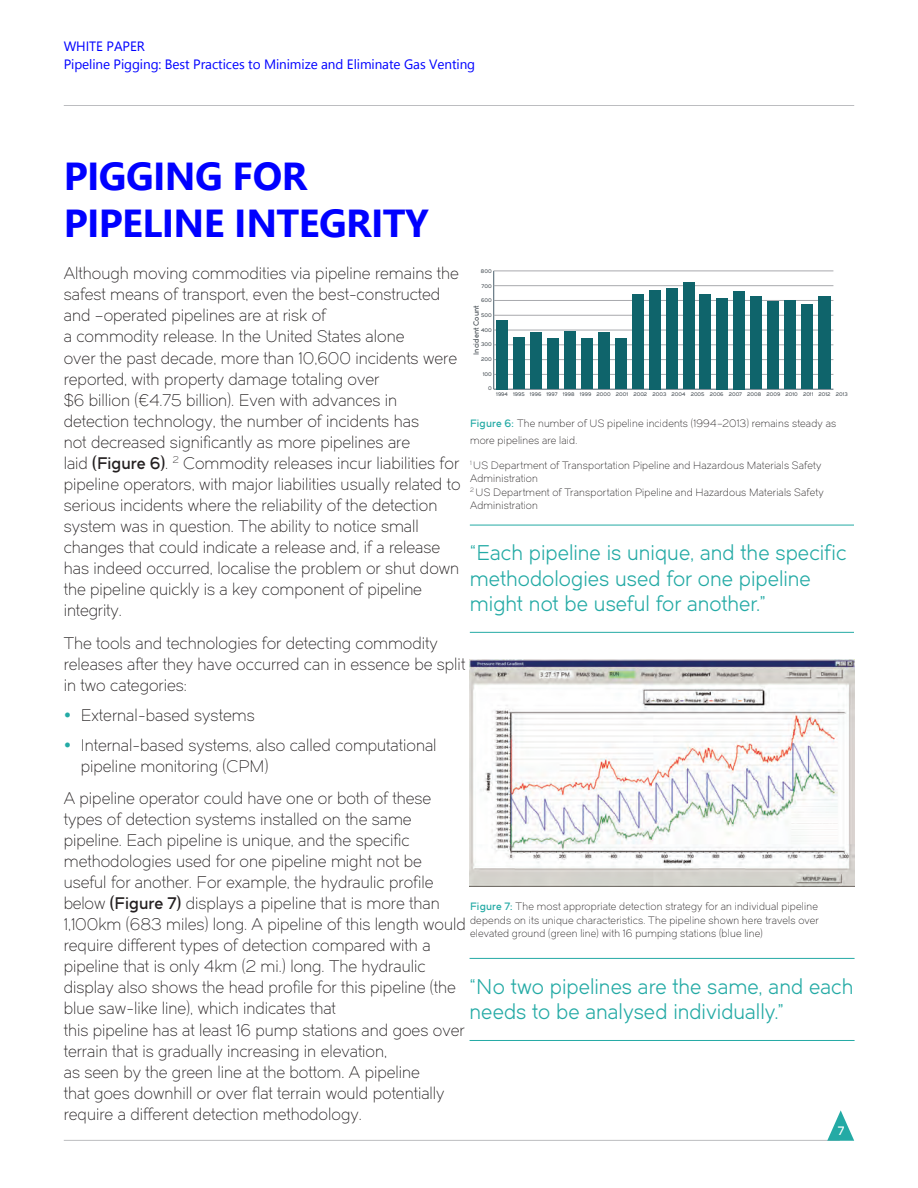
<style>
.page{position:relative;width:918px;height:1188px;background:#fff}
.page>*{position:absolute;margin:0;border:0;box-sizing:border-box;transform-origin:0 0}
.H2_-_Section_Title{font:700 39px/46.8px "Leelawadee UI";letter-spacing:-.015em;color:#00f}
.Short_Callout{font:21px/25.2px "Dual 400";color:#24aaa5}
.H2_-_Section_Title-2{font:16.5px/21px "Dual 300";color:#231f20}
.t1{font:13.5px/17.7px "Leelawadee UI";letter-spacing:-.005em;color:#00f}
.t2{font:12px "Dual 600";color:#fff}
.Body_Copy{font:10.5px/13.5px "Dual 300";letter-spacing:.015em;color:#231f20}
.t3{font:7.35px "Dual 600";color:#4d545a}
.t4{font:5.25px "Dual 600";color:#4d545a}
.t5{font:5.1px "Dual 600";color:#4d545a}
.s1{font-family:"Dual 600"}
.s2{font-family:"Dual 600";color:#24aaa5}
</style>
<div class="page">
<hr style="left:64px;top:1140px;width:776px;height:1px;background:#bcbdc0">
<svg style="left:827px;top:1110px;width:27px;height:31px"></svg>
<hr style="left:64px;top:105px;width:790px;height:1px;background:#bcbdc0">
<hr style="left:493px;top:271px;width:1px;height:118px;background:#485e6b">
<hr style="left:494px;top:389px;width:339px;height:1px;background:#485e6b">
<hr style="left:494px;top:374px;width:339px;height:1px;background:#a8a9ad">
<hr style="left:494px;top:359px;width:339px;height:1px;background:#a8a9ad">
<hr style="left:494px;top:345px;width:339px;height:1px;background:#a8a9ad">
<hr style="left:494px;top:330px;width:339px;height:1px;background:#a8a9ad">
<hr style="left:494px;top:315px;width:339px;height:1px;background:#a8a9ad">
<hr style="left:494px;top:300px;width:339px;height:1px;background:#a8a9ad">
<hr style="left:494px;top:285px;width:339px;height:1px;background:#a8a9ad">
<hr style="left:494px;top:271px;width:339px;height:1px;background:#a8a9ad">
<div style="left:496px;top:320px;width:12px;height:69px;background:#0f646b"></div>
<div style="left:513px;top:337px;width:12px;height:52px;background:#0f646b"></div>
<div style="left:530px;top:333px;width:12px;height:56px;background:#0f646b"></div>
<div style="left:547px;top:338px;width:12px;height:51px;background:#0f646b"></div>
<div style="left:564px;top:331px;width:12px;height:58px;background:#0f646b"></div>
<div style="left:581px;top:338px;width:12px;height:51px;background:#0f646b"></div>
<div style="left:598px;top:333px;width:12px;height:56px;background:#0f646b"></div>
<div style="left:615px;top:338px;width:12px;height:51px;background:#0f646b"></div>
<div style="left:632px;top:294px;width:12px;height:95px;background:#0f646b"></div>
<div style="left:649px;top:290px;width:12px;height:99px;background:#0f646b"></div>
<div style="left:666px;top:288px;width:11px;height:101px;background:#0f646b"></div>
<div style="left:683px;top:282px;width:11px;height:107px;background:#0f646b"></div>
<div style="left:700px;top:294px;width:11px;height:95px;background:#0f646b"></div>
<div style="left:716px;top:298px;width:12px;height:91px;background:#0f646b"></div>
<div style="left:733px;top:291px;width:12px;height:98px;background:#0f646b"></div>
<div style="left:818px;top:297px;width:13px;height:92px;background:#0f646b"></div>
<div style="left:750px;top:297px;width:12px;height:92px;background:#0f646b"></div>
<div style="left:767px;top:302px;width:12px;height:87px;background:#0f646b"></div>
<div style="left:784px;top:300px;width:12px;height:89px;background:#0f646b"></div>
<div style="left:801px;top:305px;width:12px;height:84px;background:#0f646b"></div>
<hr style="left:470px;top:525px;width:384px;height:1px;background:#24aaa5">
<hr style="left:470px;top:632px;width:384px;height:1px;background:#24aaa5">
<img style="left:470px;top:660px;width:385px;height:226px">
<hr style="left:470px;top:958px;width:385px;height:1px;background:#24aaa5">
<hr style="left:470px;top:1040px;width:385px;height:1px;background:#24aaa5">
<p class="t1" style="left:64px;top:37px;width:413px">WHITE PAPER<br>Pipeline Pigging: Best Practices to Minimize and Eliminate Gas Venting</p>
<p class="H2_-_Section_Title" style="left:64px;top:151px;width:367px">PIGGING FOR<br>PIPELINE INTEGRITY</p>
<p class="H2_-_Section_Title-2" style="left:64px;top:263px;width:398px">Although moving commodities via pipeline remains the safest means of transport, even the best-constructed and –operated pipelines are at risk of<br>a commodity release. In the United States alone<br>over the past decade, more than 10,600 incidents were reported, with property damage totaling over<br>$6 billion (€4.75 billion). Even with advances in detection technology, the number of incidents has<br>not decreased significantly as more pipelines are<br>laid <span class="s1">(Figure 6)</span>. <sup>2</sup> Commodity releases incur liabilities for pipeline operators, with major liabilities usually related to serious incidents where the reliability of the detection system was in question. The ability to notice small changes that could indicate a release and, if a release has indeed occurred, localise the problem or shut down the pipeline quickly is a key component of pipeline integrity.</p>
<p class="H2_-_Section_Title-2" style="left:64px;top:633px;width:403px">The tools and technologies for detecting commodity releases after they have occurred can in essence be split in two categories:</p>
<p class="H2_-_Section_Title-2" style="left:81px;top:701px;width:357px;line-height:29.5px">External-based systems<br>Internal-based systems, also called computational</p>
<p class="H2_-_Section_Title-2" style="left:64px;top:750px;width:369px;line-height:32.1px;text-indent:17px">pipeline monitoring (CPM)<br>A pipeline operator could have one or both of these</p>
<p class="H2_-_Section_Title-2" style="left:64px;top:809px;width:404px">types of detection systems installed on the same pipeline. Each pipeline is unique, and the specific methodologies used for one pipeline might not be useful for another. For example, the hydraulic profile below <span class="s1">(Figure 7)</span> displays a pipeline that is more than 1,100km (683 miles) long. A pipeline of this length would require different types of detection compared with a pipeline that is only 4km (2 mi.) long. The hydraulic display also shows the head profile for this pipeline (the blue saw-like line), which indicates that<br>this pipeline has at least 16 pump stations and goes over terrain that is gradually increasing in elevation,<br>as seen by the green line at the bottom. A pipeline<br>that goes downhill or over flat terrain would potentially require a different detection methodology.</p>
<p class="t4" style="left:481px;top:268px;width:12px">800</p>
<p class="t4" style="left:482px;top:283px;width:12px">700</p>
<p class="t4" style="left:481px;top:297px;width:12px">600</p>
<p class="t4" style="left:481px;top:312px;width:12px">500</p>
<p class="t4" style="left:481px;top:326px;width:12px">400</p>
<p class="t4" style="left:481px;top:341px;width:12px">300</p>
<p class="t4" style="left:481px;top:356px;width:12px">200</p>
<p class="t4" style="left:483px;top:370px;width:11px">100</p>
<p class="t4" style="left:488px;top:385px;width:5px">0</p>
<p class="t3" style="left:471px;top:355px;width:51px;rotate:-90deg">Incident Count</p>
<p class="t5" style="left:496px;top:391px;width:353px">1994 1995 1996 1997 1998 1999 2000 2001 2002 2003 2004 2005 2006 2007 2008 2009 2010 2011 2012 2013</p>
<p class="Body_Copy" style="left:470px;top:416px;width:368px;line-height:16.2px"><span class="s2">Figure 6:</span> The number of US pipeline incidents (1994–2013) remains steady as more pipelines are laid.</p>
<p class="Body_Copy" style="left:470px;top:459px;width:355px"><sup>1</sup> US Department of Transportation Pipeline and Hazardous Materials Safety Administration<br><sup>2</sup> US Department of Transportation Pipeline and Hazardous Materials Safety Administration</p>
<p class="Short_Callout" style="left:470px;top:540px;width:378px">“Each pipeline is unique, and the specific methodologies used for one pipeline might not be useful for another.”</p>
<p class="Body_Copy" style="left:470px;top:900px;width:350px;text-align:justify"><span class="s2">Figure 7:</span> The most appropriate detection strategy for an individual pipeline depends on its unique characteristics. The pipeline shown here travels over elevated ground (green line) with 16 pumping stations (blue line)</p>
<p class="Short_Callout" style="left:470px;top:974px;width:385px">“No two pipelines are the same, and each needs to be analysed individually.”</p>
<p class="t2" style="left:838px;top:1123px;width:8px">7</p>
</div>
